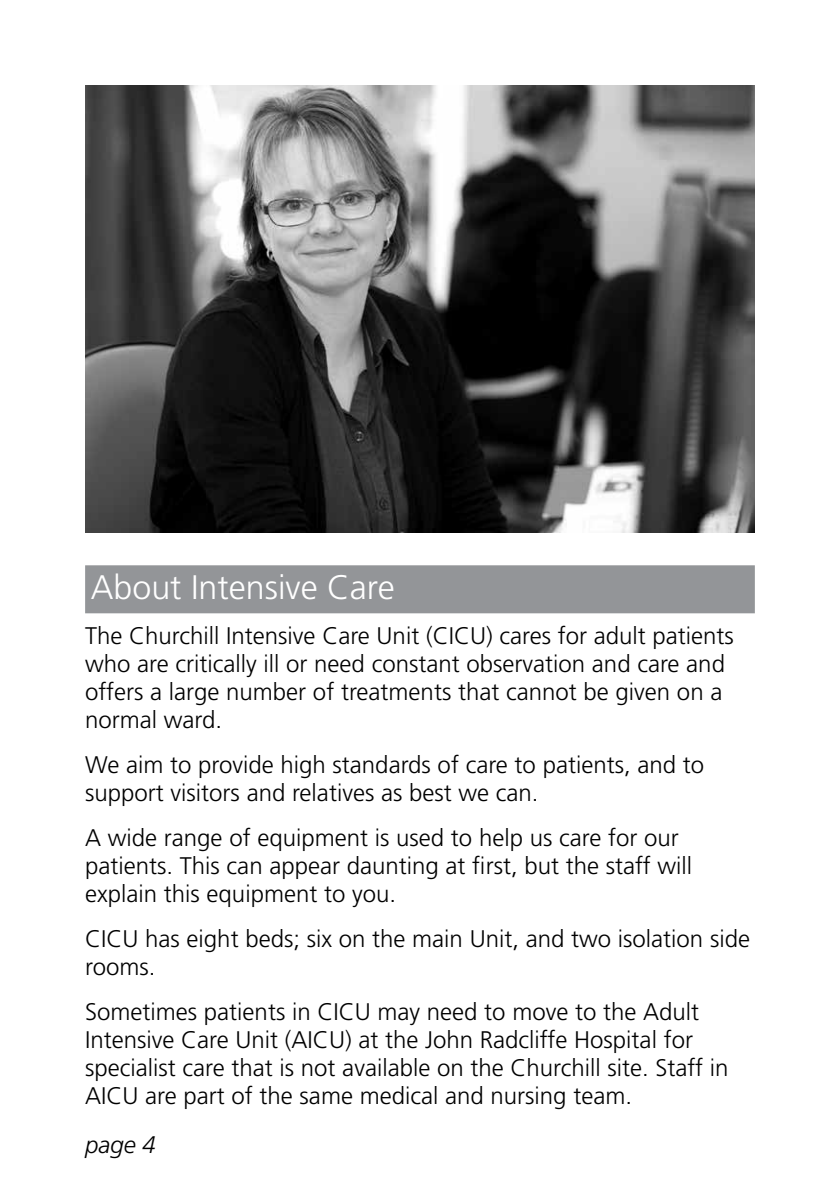
<style>
.page{position:relative;width:840px;height:1191px;background:#fff}
.page>*{position:absolute;margin:0;border:0;box-sizing:border-box;transform-origin:0 0}
.t1{font:300 34px "Frutiger";color:#fff}
.t2{font:300 24px/28px "Frutiger";color:#000}
.t3{font:italic 300 24px "Frutiger";color:#000}
</style>
<div class="page">
<div style="left:85px;top:565px;width:669px;height:48px;background:#939598"></div>
<img style="left:85px;top:85px;width:669px;height:448px">
<h1 class="t1" style="left:91px;top:568px;width:305px">About Intensive Care</h1>
<p class="t2" style="left:85px;top:622px;width:650px">The Churchill Intensive Care Unit (CICU) cares for adult patients who are critically ill or need constant observation and care and offers a large number of treatments that cannot be given on a normal ward.</p>
<p class="t2" style="left:85px;top:751px;width:620px">We aim to provide high standards of care to patients, and to support visitors and relatives as best we can.</p>
<p class="t2" style="left:85px;top:824px;width:608px">A wide range of equipment is used to help us care for our patients. This can appear daunting at first, but the staff will explain this equipment to you.</p>
<p class="t2" style="left:85px;top:925px;width:666px">CICU has eight beds; six on the main Unit, and two isolation side rooms.</p>
<p class="t2" style="left:85px;top:998px;width:644px">Sometimes patients in CICU may need to move to the Adult Intensive Care Unit (AICU) at the John Radcliffe Hospital for specialist care that is not available on the Churchill site. Staff in AICU are part of the same medical and nursing team.</p>
<p class="t3" style="left:85px;top:1131px;width:72px">page 4</p>
</div>
